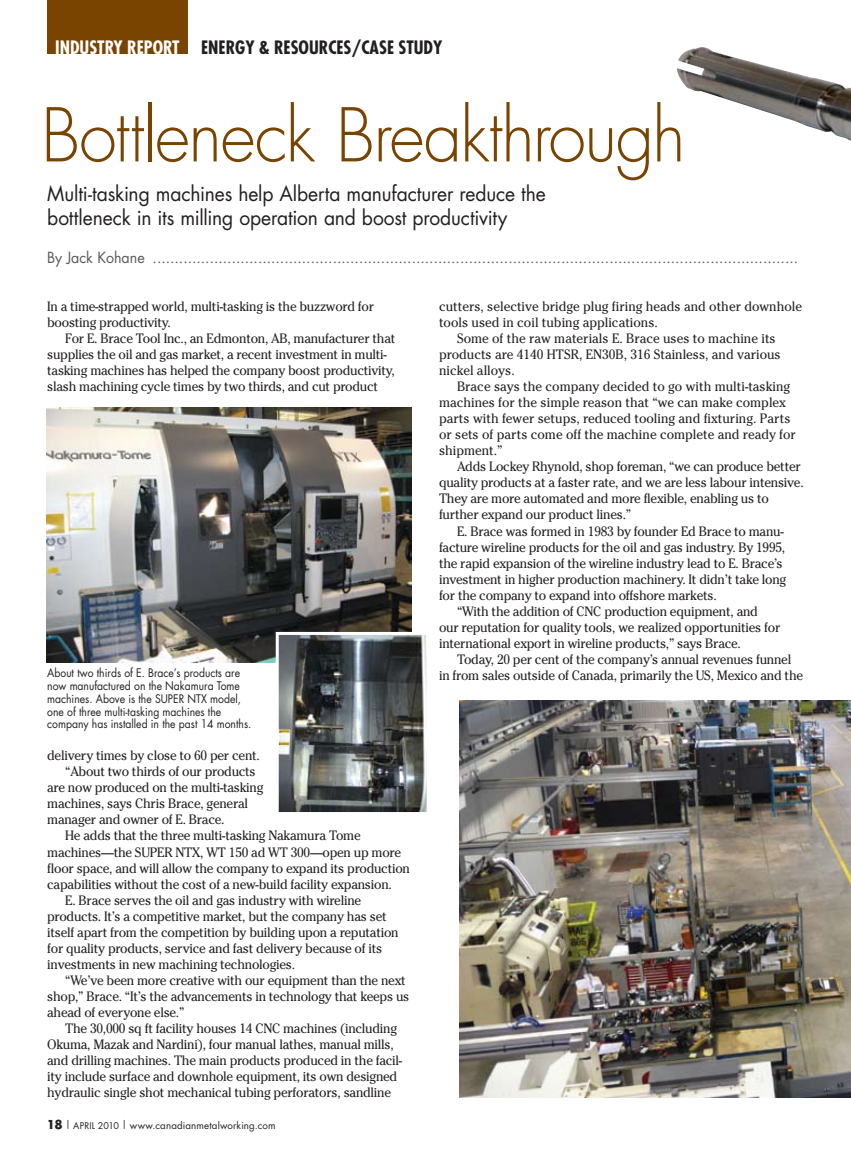
<style>
.page{position:relative;width:851px;height:1161px;background:#fff}
.page>*{position:absolute;margin:0;border:0;box-sizing:border-box;transform-origin:0 0}
.t1{font:300 72px "Futura";letter-spacing:-.02em;color:#794400;scale:.95 1}
.t2{font:20.25px/24px "Futura";letter-spacing:-.005em;color:#231f20;scale:.95 1}
.t3{font:700 condensed 18px "Futura";color:#231f20}
.t4{font:700 condensed 18px "Futura";color:#fff}
.t5{font:15px "Futura";color:#58595b;scale:.95 1}
.t6{font:13.5px/16px "Cheltenham";letter-spacing:-.02em;color:#231f20;scale:.95 1}
.t7{font:13.5px "Cheltenham";color:#231f20;scale:.95 1}
.t8{font:11.55px/12.8px "Futura";color:#231f20;scale:.9 1}
.t9{font:9.75px "Futura";letter-spacing:.015em;color:#231f20}
.s1{font-weight:700;font-size:12px}
.s2{font-size:9px}
</style>
<div class="page">
<div style="left:47px;top:0;width:141px;height:54px;background:#794400"></div>
<img style="left:459px;top:701px;width:391px;height:396px">
<img style="left:677px;top:47px;width:173px;height:94px">
<img style="left:46px;top:407px;width:366px;height:256px">
<img style="left:280px;top:636px;width:146px;height:175px">
<div style="left:276px;top:632px;width:154px;height:183px;border:3px solid #fff"></div>
<h3 class="t4" style="left:55px;top:36px;width:126px">INDUSTRY REPORT</h3>
<h3 class="t3" style="left:201px;top:36px;width:10px">ENER</h3>
<h3 class="t3" style="left:235px;top:36px;width:49px">GY &amp; RESOUR</h3>
<h3 class="t3" style="left:328px;top:36px;width:80px">CES/CASE STUDY</h3>
<h1 class="t1" style="left:41px;top:92px;width:679px">Bottleneck Breakthrough</h1>
<h2 class="t2" style="left:47px;top:182px;width:526px">Multi-tasking machines help Alberta manufacturer reduce the bottleneck in its milling operation and boost productivity</h2>
<p class="t5" style="left:47px;top:248px;width:792px">By Jack Kohane ...................................................................................................................................................</p>
<p class="t6" style="left:47px;top:298px;width:345px">In a time-strapped world, multi-tasking is the buzzword for boosting productivity.</p>
<p class="t6" style="left:47px;top:330px;width:368px;text-indent:18px">For E. Brace Tool Inc., an Edmonton, AB, manufacturer that supplies the oil and gas market, a recent investment in multi&shy;tasking machines has helped the company boost productivity, slash machining cycle times by two thirds, and cut product</p>
<p class="t8" style="left:47px;top:667px;width:228px">About two thirds of E. Brace’s products are now manufactured on the Nakamura Tome machines. Above is the SUPER NTX model, one of three multi-tasking machines the company has installed in the past 14 months.</p>
<p class="t6" style="left:47px;top:748px;width:225px">delivery times by close to 60 per cent.</p>
<p class="t6" style="left:65px;top:764px;width:202px">“About two thirds of our products</p>
<p class="t6" style="left:47px;top:780px;width:229px">are now produced on the multi-tasking</p>
<p class="t6" style="left:47px;top:796px;width:213px">machines, says Chris Brace, general</p>
<p class="t6" style="left:47px;top:812px;width:188px">manager and owner of E. Brace.</p>
<p class="t6" style="left:65px;top:828px;width:312px">He adds that the three multi-tasking Nakamura Tome</p>
<p class="t6" style="left:47px;top:844px;width:374px">machines—the SUPER NTX, WT 150 ad WT 300—open up more</p>
<p class="t6" style="left:47px;top:860px;width:383px">floor space, and will allow the company to expand its production</p>
<p class="t6" style="left:47px;top:876px;width:364px">capabilities without the cost of a new-build facility expansion.</p>
<p class="t6" style="left:65px;top:892px;width:313px">E. Brace serves the oil and gas industry with wireline</p>
<p class="t6" style="left:47px;top:908px;width:359px">products. It’s a competitive market, but the company has set</p>
<p class="t6" style="left:47px;top:924px;width:371px">itself apart from the competition by building upon a reputation</p>
<p class="t6" style="left:47px;top:940px;width:354px">for quality products, service and fast delivery because of its</p>
<p class="t6" style="left:47px;top:956px;width:262px">investments in new machining technologies.</p>
<p class="t6" style="left:65px;top:972px;width:360px">“We’ve been more creative with our equipment than the next</p>
<p class="t6" style="left:47px;top:988px;width:382px">shop,” Brace. “It’s the advancements in technology that keeps us</p>
<p class="t6" style="left:47px;top:1004px;width:146px">ahead of everyone else.”</p>
<p class="t6" style="left:65px;top:1020px;width:351px">The 30,000 sq ft facility houses 14 CNC machines (including</p>
<p class="t6" style="left:47px;top:1037px;width:366px">Okuma, Mazak and Nardini), four manual lathes, manual mills,</p>
<p class="t6" style="left:47px;top:1053px;width:375px">and drilling machines. The main products produced in the facil-</p>
<p class="t6" style="left:47px;top:1069px;width:370px">ity include surface and downhole equipment, its own designed</p>
<p class="t6" style="left:47px;top:1085px;width:363px">hydraulic single shot mechanical tubing perforators, sandline</p>
<p class="t9" style="left:47px;top:1120px;width:230px"><span class="s1">18</span> <sup>|</sup> <span class="s2">april 2010 </span><sup>|</sup> www.canadianmetalworking.com</p>
<p class="t7" style="left:439px;top:298px;width:384px">cutters, selective bridge plug firing heads and other downhole</p>
<p class="t7" style="left:439px;top:314px;width:232px">tools used in coil tubing applications.</p>
<p class="t7" style="left:457px;top:330px;width:337px">Some of the raw materials E. Brace uses to machine its</p>
<p class="t7" style="left:439px;top:346px;width:361px">products are 4140 HTSR, EN30B, 316 Stainless, and various</p>
<p class="t7" style="left:439px;top:362px;width:81px">nickel alloys.</p>
<p class="t7" style="left:457px;top:379px;width:352px">Brace says the company decided to go with multi-tasking</p>
<p class="t7" style="left:439px;top:395px;width:366px">machines for the simple reason that “we can make complex</p>
<p class="t7" style="left:439px;top:411px;width:371px">parts with fewer setups, reduced tooling and fixturing. Parts</p>
<p class="t7" style="left:439px;top:427px;width:377px">or sets of parts come off the machine complete and ready for</p>
<p class="t7" style="left:439px;top:443px;width:68px">shipment.”</p>
<p class="t6" style="left:457px;top:459px;width:363px">Adds Lockey Rhynold, shop foreman, “we can produce better</p>
<p class="t6" style="left:439px;top:475px;width:385px">quality products at a faster rate, and we are less labour intensive.</p>
<p class="t6" style="left:439px;top:491px;width:349px">They are more automated and more flexible, enabling us to</p>
<p class="t6" style="left:439px;top:507px;width:204px">further expand our product lines.”</p>
<p class="t6" style="left:457px;top:523px;width:345px">E. Brace was formed in 1983 by founder Ed Brace to manu-</p>
<p class="t6" style="left:439px;top:539px;width:366px">facture wireline products for the oil and gas industry. By 1995,</p>
<p class="t6" style="left:439px;top:555px;width:363px">the rapid expansion of the wireline industry lead to E. Brace’s</p>
<p class="t6" style="left:439px;top:571px;width:367px">investment in higher production machinery. It didn’t take long</p>
<p class="t6" style="left:439px;top:587px;width:294px">for the company to expand into offshore markets.</p>
<p class="t6" style="left:457px;top:603px;width:318px">“With the addition of CNC production equipment, and</p>
<p class="t6" style="left:439px;top:619px;width:361px">our reputation for quality tools, we realized opportunities for</p>
<p class="t6" style="left:439px;top:635px;width:319px">international export in wireline products,” says Brace.</p>
<p class="t6" style="left:457px;top:651px;width:353px">Today, 20 per cent of the company’s annual revenues funnel</p>
<p class="t6" style="left:439px;top:667px;width:385px">in from sales outside of Canada, primarily the US, Mexico and the</p>
</div>
